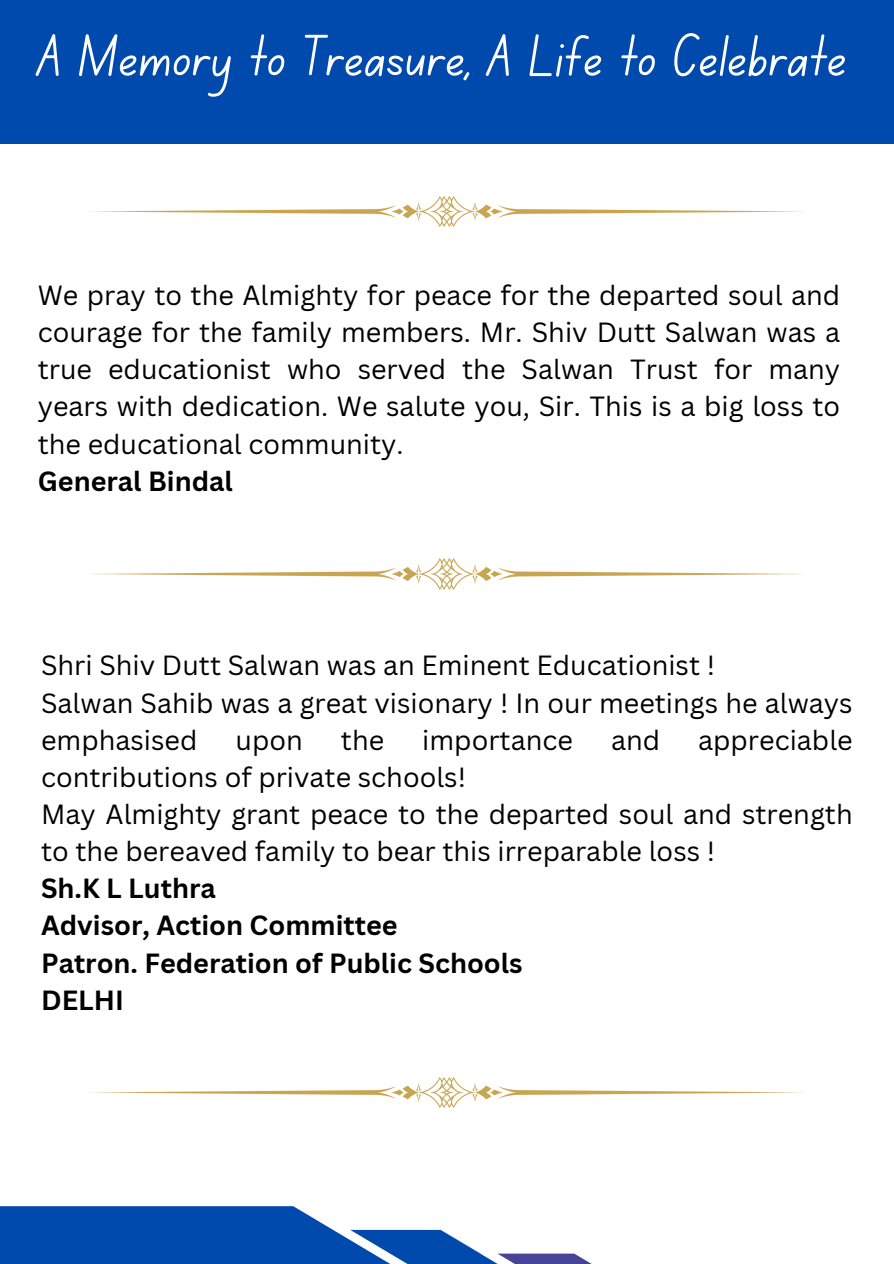
<style>
.page{position:relative;width:894px;height:1264px;background:#fff}
.page>*{position:absolute;margin:0;border:0;box-sizing:border-box;transform-origin:0 0}
.t1{font:59.55px "Canva School Font";color:#fff}
.t2{font:27px/37.2px "Canva Sans";color:#000}
.t3{font:700 27px "Canva Sans";color:#000}
</style>
<div class="page">
<div style="left:0;top:0;width:893px;height:144px;background:#004aad"></div>
<svg style="left:0;top:1206px;width:590px;height:57px"></svg>
<img style="left:92px;top:559px;width:709px;height:30px">
<img style="left:89px;top:1077px;width:715px;height:30px">
<img style="left:89px;top:196px;width:715px;height:31px">
<p class="t1" style="left:38px;top:30px;width:810px">A Memory to Treasure, A Life to Celebrate</p>
<h1 class="t2" style="left:38px;top:276px;width:803px;text-align:justify">We pray to the Almighty for peace for the departed soul and courage for the family members. Mr. Shiv Dutt Salwan was a true educationist who served the Salwan Trust for many years with dedication. We salute you, Sir. This is a big loss to the educational community.</h1>
<p class="t3" style="left:38px;top:462px;width:196px">General Bindal</p>
<p class="t2" style="left:41px;top:646px;width:675px">Shri Shiv Dutt Salwan was an Eminent Educationist !</p>
<p class="t2" style="left:41px;top:683px;width:813px">Salwan Sahib was a great visionary ! In our meetings he always emphasised</p>
<p class="t2" style="left:235px;top:720px;width:69px">upon</p>
<p class="t2" style="left:341px;top:720px;width:45px">the</p>
<p class="t2" style="left:422px;top:720px;width:152px">importance</p>
<p class="t2" style="left:611px;top:720px;width:51px">and</p>
<p class="t2" style="left:698px;top:720px;width:156px">appreciable</p>
<p class="t2" style="left:41px;top:757px;width:426px">contributions of private schools!</p>
<p class="t2" style="left:41px;top:795px;width:813px">May Almighty grant peace to the departed soul and strength to the bereaved family to bear this irreparable loss !</p>
<p class="t3" style="left:41px;top:869px;width:176px">Sh.K L Luthra</p>
<p class="t3" style="left:41px;top:906px;width:358px">Advisor, Action Committee</p>
<p class="t3" style="left:41px;top:943px;width:483px">Patron. Federation of Public Schools</p>
<p class="t3" style="left:41px;top:980px;width:84px">DELHI</p>
</div>
